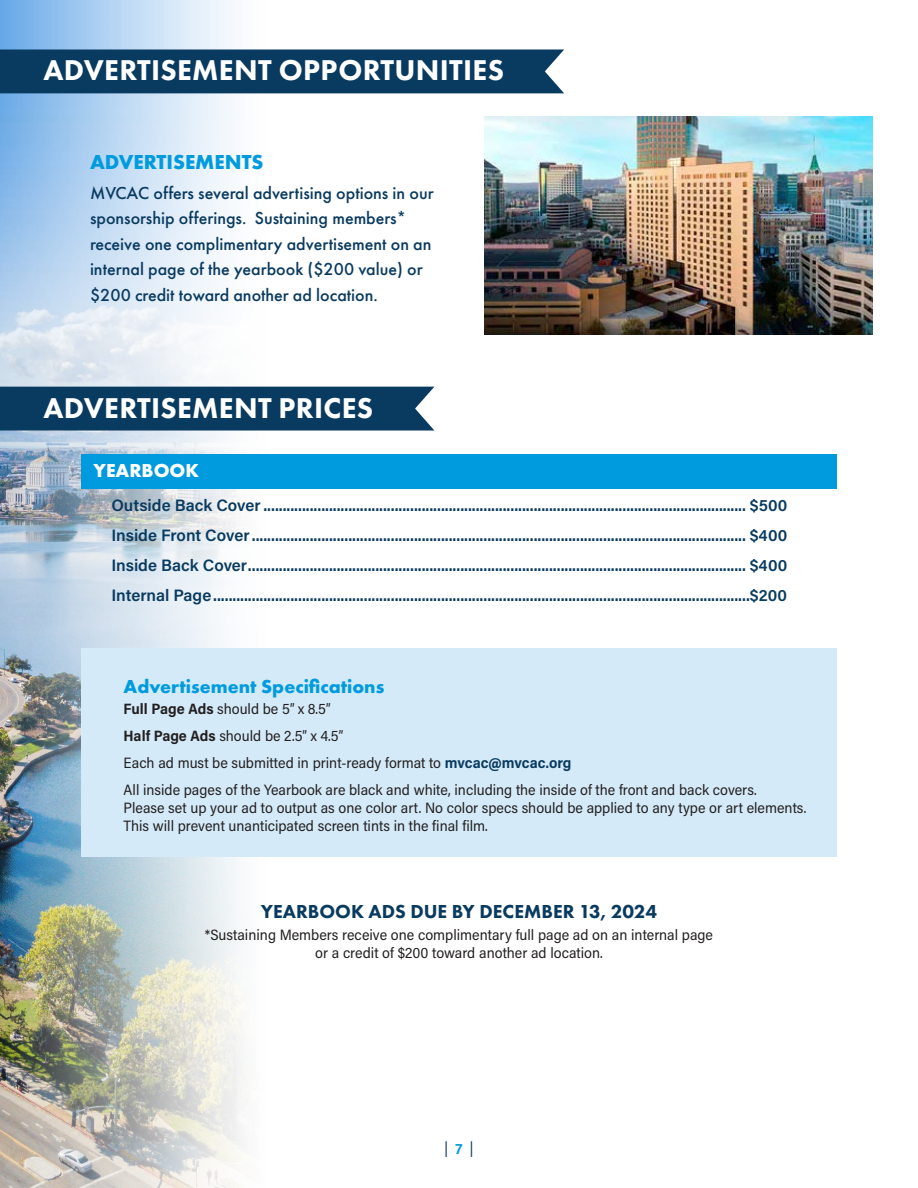
<style>
.page{position:relative;width:918px;height:1188px;background:#fff}
.page>*{position:absolute;margin:0;border:0;box-sizing:border-box;transform-origin:0 0}
.Ribbon{font:800 29.7px "Futura PT";letter-spacing:.01em;color:#fff}
.Head_2{font:700 21px "Futura PT";color:#009bde}
.Head_2-2{font:800 19.5px "Futura PT";color:#093a5f}
.Head_2-3{font:700 19.5px "Futura PT";color:#009bde}
.Body{font:700 19.5px "Futura PT";color:#fff}
.t1{font:500 18px/25.5px "Futura PT";color:#093a5f}
.Body-2{font:600 16.5px "Acumin Pro";color:#093a5f}
.Body-3{font:15px/18px "Acumin Pro Semi Cond";color:#231f20;text-align:center}
.t2{font:15px "Acumin Pro Semi Cond";color:#093a5f}
.s1{font-weight:700}
.s2{font-weight:700;color:#093a5f}
.s3{font-weight:700;color:#009bde}
</style>
<div class="page">
<img style="left:0;top:0;width:476px;height:1188px">
<div style="left:81px;top:455px;width:756px;height:34px;background:#009bde"></div>
<div style="left:81px;top:648px;width:756px;height:209px;background:#d4eaf8"></div>
<div style="left:0;top:50px;width:564px;height:43px;background:#093a5f"></div>
<div style="left:0;top:387px;width:434px;height:44px;background:#093a5f"></div>
<img style="left:484px;top:117px;width:389px;height:218px">
<p class="Ribbon" style="left:43px;top:52px;width:462px">ADVERTISEMENT OPPORTUNITIES</p>
<p class="Head_2" style="left:90px;top:149px;width:175px">ADVERTISEMENTS</p>
<p class="t1" style="left:90px;top:180px;width:345px">MVCAC offers several advertising options in our sponsorship offerings. Sustaining members* receive one complimentary advertisement on an internal page of the yearbook ($200 value) or $200 credit toward another ad location.</p>
<p class="Ribbon" style="left:43px;top:389px;width:331px">ADVERTISEMENT PRICES</p>
<p class="Body" style="left:94px;top:458px;width:107px">YEARBOOK</p>
<p class="Body-2" style="left:112px;top:494px;width:155px">Outside Back Cover..............................................................................................................................</p>
<p class="Body-2" style="left:750px;top:494px;width:39px">$500</p>
<p class="Body-2" style="left:112px;top:524px;width:144px">Inside Front Cover.................................................................................................................................</p>
<p class="Body-2" style="left:750px;top:524px;width:39px">$400</p>
<p class="Body-2" style="left:112px;top:554px;width:141px">Inside Back Cover..................................................................................................................................</p>
<p class="Body-2" style="left:750px;top:554px;width:39px">$400</p>
<p class="Body-2" style="left:112px;top:584px;width:105px">Internal Page............................................................................................................................................</p>
<p class="Body-2" style="left:750px;top:584px;width:39px">$200</p>
<p class="Head_2-3" style="left:124px;top:673px;width:262px">Advertisement Specifications</p>
<p class="Body-3" style="left:124px;top:699px;width:208px"><span class="s1">Full Page Ads</span> should be 5” x 8.5”</p>
<p class="Body-3" style="left:124px;top:726px;width:221px"><span class="s1">Half Page Ads</span> should be 2.5” x 4.5”</p>
<p class="Body-3" style="left:124px;top:753px;width:449px">Each ad must be submitted in print-ready format to <span class="s2">mvcac@mvcac.org</span></p>
<p class="Body-3" style="left:124px;top:780px;width:684px;text-align:left">All inside pages of the Yearbook are black and white, including the inside of the front and back covers.<br>Please set up your ad to output as one color art. No color specs should be applied to any type or art elements.<br>This will prevent unanticipated screen tints in the final film.</p>
<p class="Head_2-2" style="left:261px;top:900px;width:398px">YEARBOOK ADS DUE BY DECEMBER 13, 2024</p>
<p class="Body-3" style="left:205px;top:925px;width:510px">*Sustaining Members receive one complimentary full page ad on an internal page or a credit of $200 toward another ad location.</p>
<p class="t2" style="left:445px;top:1137px;width:30px">| <span class="s3">7</span> |</p>
</div>
